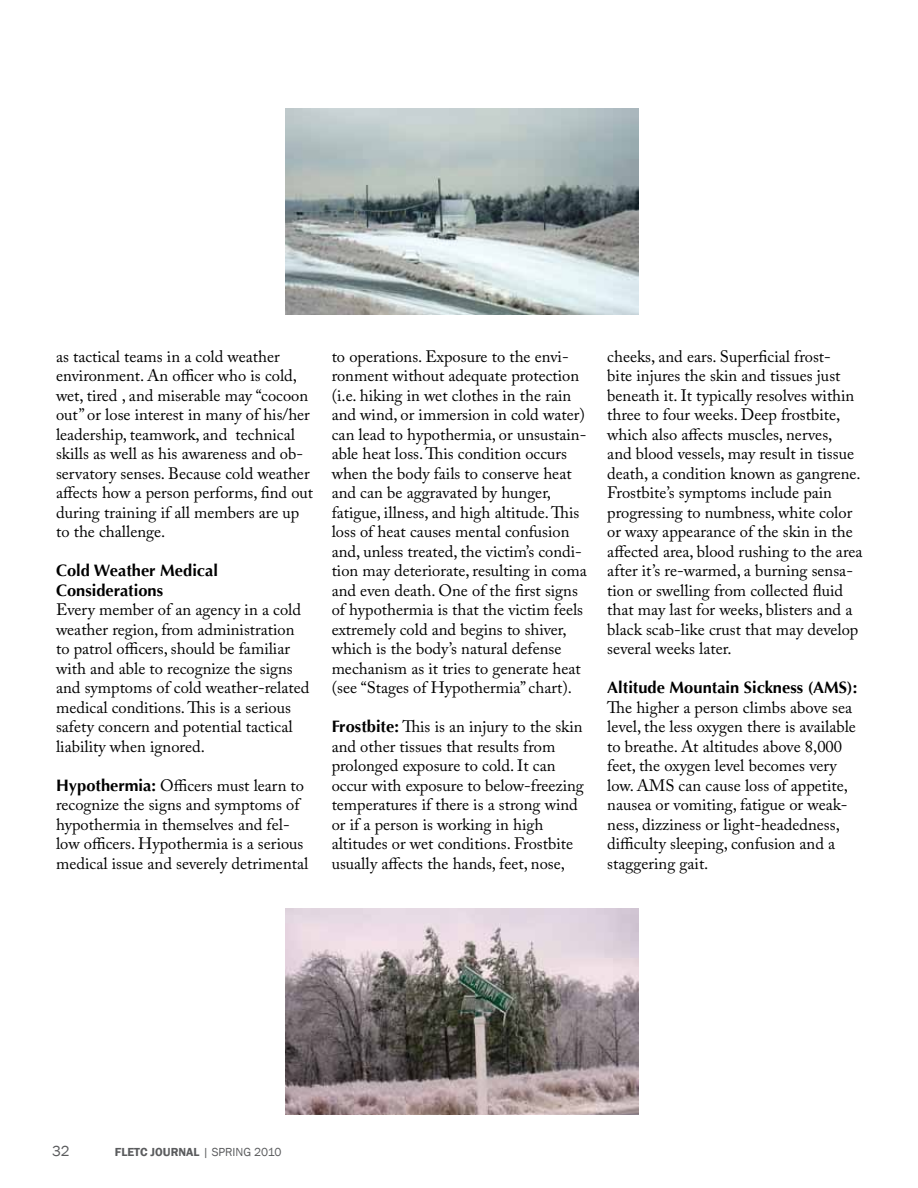
<style>
.page{position:relative;width:918px;height:1188px;background:#fff}
.page>*{position:absolute;margin:0;border:0;box-sizing:border-box;transform-origin:0 0}
.t1{font:16.5px/19.5px "Adobe Caslon Pro";color:#000}
.t2{font:700 16.5px/19.5px "Optima";color:#000}
.t3{font:15px "Franklin Gothic";color:#5a5b5d}
.t4{font:600 12px "Franklin Gothic";color:#5a5b5d}
.s1{font-family:"Optima";font-weight:700}
.s2{font-weight:400}
</style>
<div class="page">
<img style="left:285px;top:108px;width:354px;height:206px">
<img style="left:285px;top:908px;width:354px;height:206px">
<p class="t1" style="left:56px;top:346px;width:259px">as tactical teams in a cold weather environment. An officer who is cold, wet, tired , and miserable may “cocoon out” or lose interest in many of his/her leadership, teamwork, and technical skills as well as his awareness and ob&shy;servatory senses. Because cold weather affects how a person performs, find out during training if all members are up to the challenge.</p>
<p class="t2" style="left:56px;top:561px;width:163px">Cold Weather Medical<br>Considerations</p>
<p class="t1" style="left:56px;top:600px;width:255px">Every member of an agency in a cold weather region, from administration to patrol officers, should be familiar with and able to recognize the signs and symptoms of cold weather-related medical conditions. This is a serious safety concern and potential tactical liability when ignored.</p>
<p class="t1" style="left:56px;top:775px;width:254px"><span class="s1">Hypothermia:</span> Officers must learn to recognize the signs and symptoms of hypothermia in themselves and fel&shy;low officers. Hypothermia is a serious medical issue and severely detrimental</p>
<p class="t1" style="left:332px;top:346px;width:257px">to operations. Exposure to the envi&shy;ronment without adequate protection (i.e. hiking in wet clothes in the rain and wind, or immersion in cold water) can lead to hypothermia, or unsustain&shy;able heat loss. This condition occurs when the body fails to conserve heat and can be aggravated by hunger, fatigue, illness, and high altitude. This loss of heat causes mental confusion and, unless treated, the victim’s condi&shy;tion may deteriorate, resulting in coma and even death. One of the first signs of hypothermia is that the victim feels extremely cold and begins to shiver, which is the body’s natural defense mechanism as it tries to generate heat (see “Stages of Hypothermia” chart).</p>
<p class="t1" style="left:332px;top:717px;width:254px"><span class="s1">Frostbite:</span> This is an injury to the skin and other tissues that results from prolonged exposure to cold. It can occur with exposure to below-freezing temperatures if there is a strong wind or if a person is working in high altitudes or wet conditions. Frostbite usually affects the hands, feet, nose,</p>
<p class="t1" style="left:607px;top:346px;width:257px">cheeks, and ears. Superficial frost-<br>bite injures the skin and tissues just beneath it. It typically resolves within three to four weeks. Deep frostbite, which also affects muscles, nerves,<br>and blood vessels, may result in tissue death, a condition known as gangrene.<br>Frostbite’s symptoms include pain progressing to numbness, white color or waxy appearance of the skin in the affected area, blood rushing to the area after it’s re-warmed, a burning sensa&shy;tion or swelling from collected fluid that may last for weeks, blisters and a black scab-like crust that may develop several weeks later.</p>
<p class="t1" style="left:607px;top:678px;width:252px"><span class="s1">Altitude Mountain Sickness (AMS):<br></span>The higher a person climbs above sea level, the less oxygen there is available to breathe. At altitudes above 8,000 feet, the oxygen level becomes very low. AMS can cause loss of appetite, nausea or vomiting, fatigue or weak&shy;ness, dizziness or light-headedness, difficulty sleeping, confusion and a staggering gait.</p>
<p class="t3" style="left:52px;top:1142px;width:19px">32</p>
<p class="t4" style="left:115px;top:1144px;width:168px">FLETC JOURNAL <span class="s2">| SPRING 2010</span></p>
</div>
